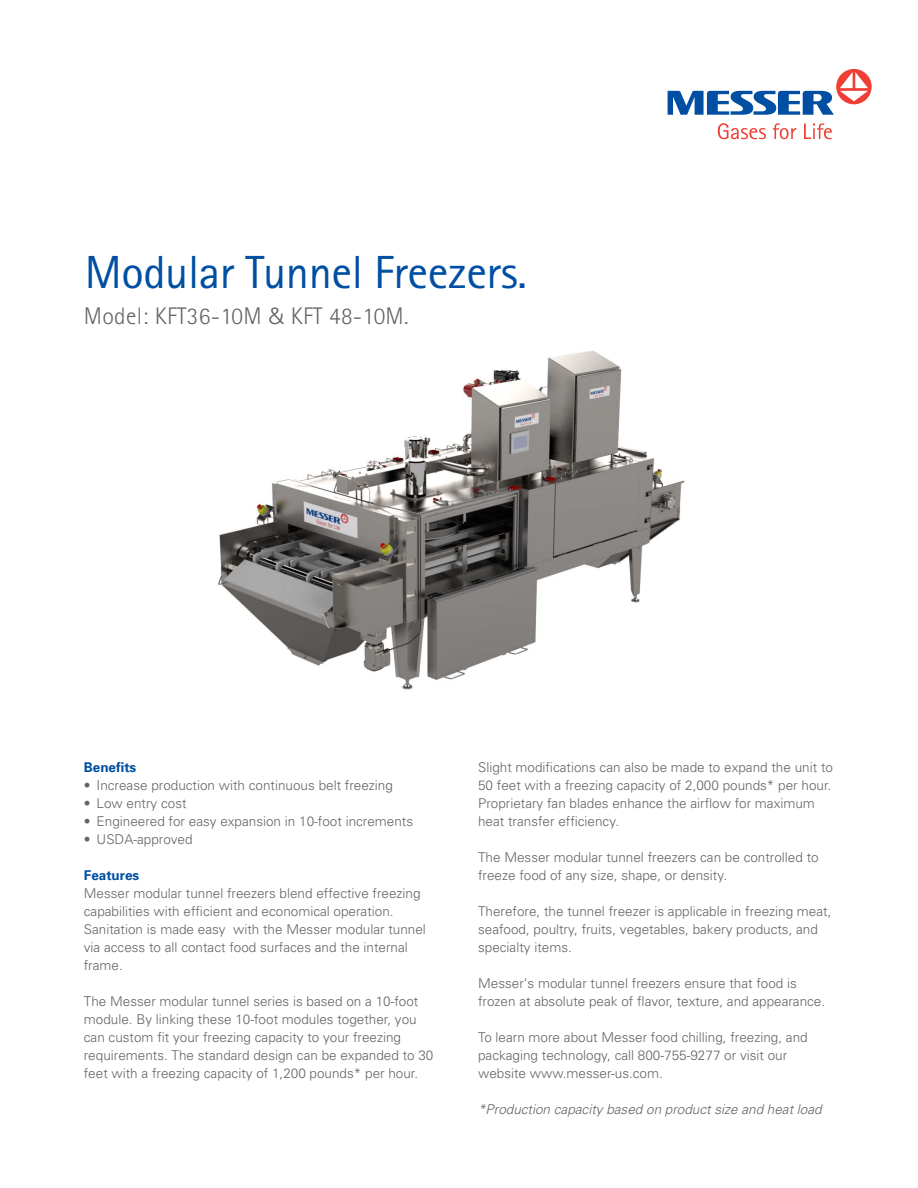
<style>
.page{position:relative;width:918px;height:1188px;background:#fff}
.page>*{position:absolute;margin:0;border:0;box-sizing:border-box;transform-origin:0 0}
.t1{font:46.5px "Rotis Sans Serif";letter-spacing:-.01em;color:#004fa3}
.t2{font:300 24px "Rotis Sans Serif";letter-spacing:.015em;color:#636466}
.t3{font:300 13.5px/18px "Univers";color:#636466}
.t4{font:italic 300 13.5px "Univers";color:#636466}
.t5{font:700 13.5px "Univers";color:#004fa3}
.s1{font-family:"Univers";font-size:22.5px}
</style>
<div class="page">
<img style="left:218px;top:350px;width:467px;height:340px">
<svg style="left:718px;top:123px;width:114px;height:16px"></svg>
<svg style="left:668px;top:91px;width:166px;height:24px"></svg>
<div style="left:836px;top:69px;width:36px;height:35px;background:#ef3e33;border-radius:50%"></div>
<svg style="left:840px;top:72px;width:28px;height:29px"></svg>
<h1 class="t1" style="left:85px;top:245px;width:444px">Modular Tunnel Freezers.</h1>
<h2 class="t2" style="left:84px;top:302px;width:326px">Model: KFT36-10M <span class="s1">&amp;</span> KFT 48-10M.</h2>
<p class="t5" style="left:84px;top:758px;width:54px">Benefits</p>
<p class="t3" style="left:84px;top:776px;width:311px">• Increase production with continuous belt freezing</p>
<p class="t3" style="left:84px;top:794px;width:104px">• Low entry cost</p>
<p class="t3" style="left:84px;top:812px;width:331px">• Engineered for easy expansion in 10-foot increments</p>
<p class="t3" style="left:84px;top:830px;width:110px">• USDA-approved</p>
<p class="t5" style="left:84px;top:866px;width:57px">Features</p>
<p class="t3" style="left:84px;top:884px;width:344px">Messer modular tunnel freezers blend effective freezing capabilities with efficient and economical operation.<br>Sanitation is made easy with the Messer modular tunnel via access to all contact food surfaces and the internal frame.</p>
<p class="t3" style="left:84px;top:992px;width:351px">The Messer modular tunnel series is based on a 10-foot module. By linking these 10-foot modules together, you can custom fit your freezing capacity to your freezing requirements. The standard design can be expanded to 30 feet with a freezing capacity of 1,200 pounds* per hour.</p>
<p class="t3" style="left:478px;top:758px;width:356px">Slight modifications can also be made to expand the unit to 50 feet with a freezing capacity of 2,000 pounds* per hour.<br>Proprietary fan blades enhance the airflow for maximum heat transfer efficiency.</p>
<p class="t3" style="left:478px;top:848px;width:342px">The Messer modular tunnel freezers can be controlled to freeze food of any size, shape, or density.</p>
<p class="t3" style="left:478px;top:902px;width:355px">Therefore, the tunnel freezer is applicable in freezing meat, seafood, poultry, fruits, vegetables, bakery products, and specialty items.</p>
<p class="t3" style="left:478px;top:974px;width:349px">Messer‘s modular tunnel freezers ensure that food is frozen at absolute peak of flavor, texture, and appearance.</p>
<p class="t3" style="left:478px;top:1028px;width:331px">To learn more about Messer food chilling, freezing, and packaging technology, call 800-755-9277 or visit our website www.messer-us.com.</p>
<p class="t4" style="left:478px;top:1101px;width:345px">*Production capacity based on product size and heat load</p>
</div>
